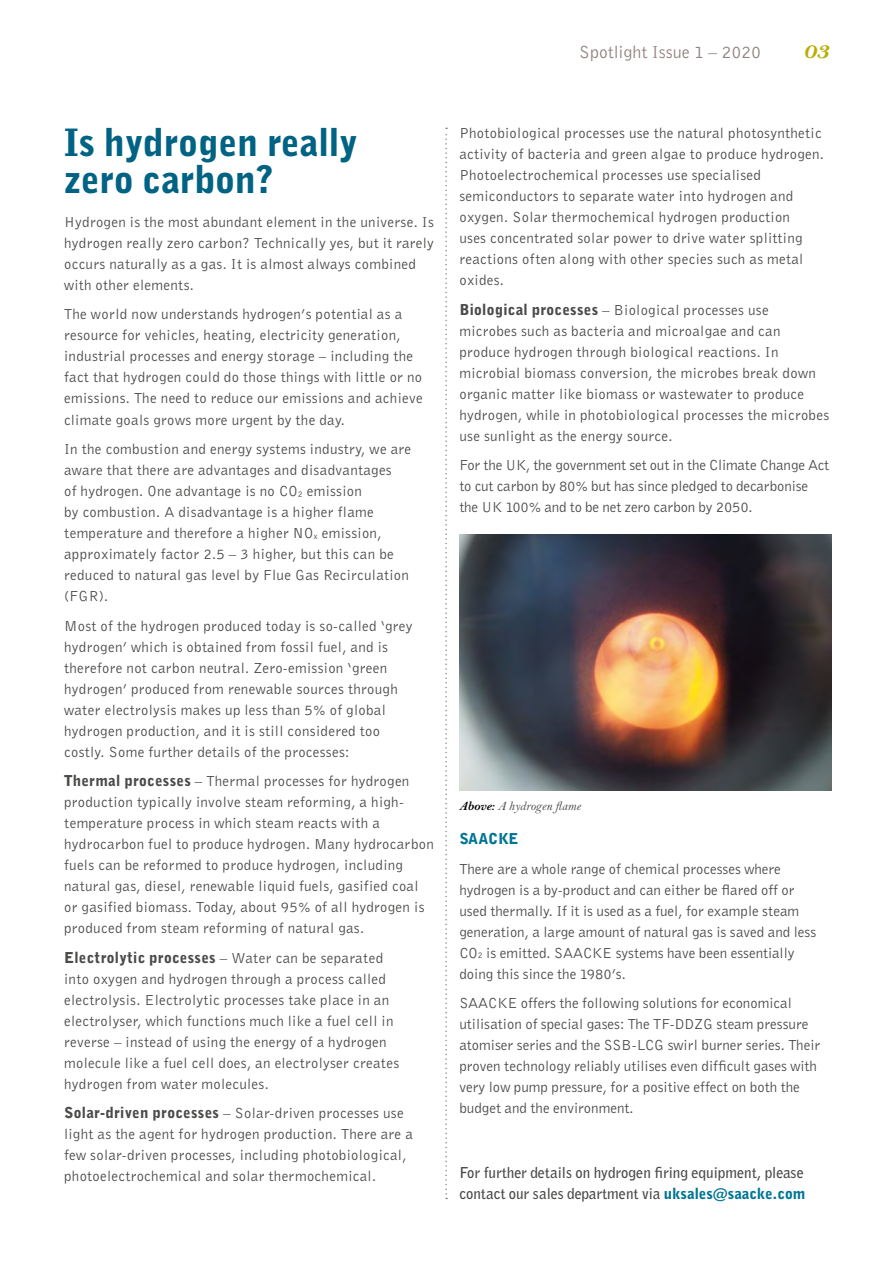
<style>
.page{position:relative;width:893px;height:1263px;background:#fff}
.page>*{position:absolute;margin:0;border:0;box-sizing:border-box;transform-origin:0 0}
.t1{font:900 37.5px/37.5px "Bell Gothic";color:#006384}
.t2{font:italic 700 24px "Bell MT Std";color:#b8ac00}
.t3{font:18px "Bell Gothic";color:#90837f}
.t4{font:15px/21px "Bell Gothic";letter-spacing:.02em;color:#4a4a49}
.t5{font:15px/21px "Bell Gothic";color:#4a4a49}
.t6{font:15px/21px "Bell Gothic";letter-spacing:-.01em;color:#4a4a49}
.t7{font:700 15px/21px "Bell Gothic";color:#4a4a49}
.t8{font:900 15px "Bell Gothic";letter-spacing:-.03em;color:#007594}
.t9{font:italic 12.75px "Bell MT Std";color:#4a4a49}
.s1{font-size:8.7px}
.s2{font-weight:900}
.s3{font-weight:700;color:#000}
.s4{font-weight:900;color:#007594}
</style>
<div class="page">
<svg style="left:445px;top:128px;width:2px;height:1071px"></svg>
<img style="left:459px;top:535px;width:372px;height:255px">
<p class="t3" style="left:579px;top:41px;width:184px">Spotlight Issue 1 – 2020</p>
<h2 class="t2" style="left:803px;top:37px;width:28px">03</h2>
<h1 class="t1" style="left:64px;top:124px;width:295px">Is hydrogen really zero carbon?</h1>
<p class="t4" style="left:64px;top:211px;width:371px">Hydrogen is the most abundant element in the universe. Is hydrogen really zero carbon? Technically yes, but it rarely occurs naturally as a gas. It is almost always combined with other elements.</p>
<p class="t4" style="left:64px;top:304px;width:360px">The world now understands hydrogen’s potential as a resource for vehicles, heating, electricity generation, industrial processes and energy storage – including the fact that hydrogen could do those things with little or no emissions. The need to reduce our emissions and achieve climate goals grows more urgent by the day.</p>
<p class="t4" style="left:64px;top:438px;width:349px">In the combustion and energy systems industry, we are aware that there are advantages and disadvantages<br>of hydrogen. One advantage is no CO<span class="s1">2</span> emission<br>by combustion. A disadvantage is a higher flame temperature and therefore a higher NO<span class="s1">x</span> emission, approximately factor 2.5 – 3 higher, but this can be reduced to natural gas level by Flue Gas Recirculation (FGR).</p>
<p class="t4" style="left:64px;top:615px;width:350px">Most of the hydrogen produced today is so-called ‘grey hydrogen’ which is obtained from fossil fuel, and is therefore not carbon neutral. Zero-emission ‘green hydrogen’ produced from renewable sources through water electrolysis makes up less than 5% of global hydrogen production, and it is still considered too costly. Some further details of the processes:</p>
<p class="t4" style="left:64px;top:770px;width:371px"><span class="s2">Thermal processes</span> – Thermal processes for hydrogen production typically involve steam reforming, a high&shy;temperature process in which steam reacts with a hydrocarbon fuel to produce hydrogen. Many hydrocarbon fuels can be reformed to produce hydrogen, including natural gas, diesel, renewable liquid fuels, gasified coal or gasified biomass. Today, about 95% of all hydrogen is produced from steam reforming of natural gas.</p>
<p class="t4" style="left:64px;top:947px;width:337px"><span class="s2">Electrolytic processes</span> – Water can be separated into oxygen and hydrogen through a process called electrolysis. Electrolytic processes take place in an electrolyser, which functions much like a fuel cell in reverse – instead of using the energy of a hydrogen molecule like a fuel cell does, an electrolyser creates hydrogen from water molecules.</p>
<p class="t4" style="left:64px;top:1102px;width:350px"><span class="s2">Solar-driven processes</span> – Solar-driven processes use light as the agent for hydrogen production. There are a few solar-driven processes, including photobiological, photoelectrochemical and solar thermochemical.</p>
<p class="t4" style="left:459px;top:122px;width:366px">Photobiological processes use the natural photosynthetic activity of bacteria and green algae to produce hydrogen.<br>Photoelectrochemical processes use specialised semiconductors to separate water into hydrogen and oxygen. Solar thermochemical hydrogen production<br>uses concentrated solar power to drive water splitting reactions often along with other species such as metal oxides.</p>
<p class="t4" style="left:459px;top:299px;width:371px"><span class="s2">Biological processes</span> – Biological processes use microbes such as bacteria and microalgae and can produce hydrogen through biological reactions. In microbial biomass conversion, the microbes break down organic matter like biomass or wastewater to produce hydrogen, while in photobiological processes the microbes use sunlight as the energy source.</p>
<p class="t6" style="left:459px;top:454px;width:371px">For the UK, the government set out in the Climate Change Act to cut carbon by 80% but has since pledged to decarbonise the UK 100% and to be net zero carbon by 2050.</p>
<p class="t9" style="left:459px;top:799px;width:123px"><span class="s3">Above:</span> A hydrogen flame</p>
<p class="t8" style="left:459px;top:829px;width:61px">SAACKE</p>
<p class="t5" style="left:459px;top:858px;width:358px">There are a whole range of chemical processes where hydrogen is a by-product and can either be flared off or used thermally. If it is used as a fuel, for example steam generation, a large amount of natural gas is saved and less CO<span class="s1">2</span> is emitted. SAACKE systems have been essentially doing this since the 1980’s.</p>
<p class="t5" style="left:459px;top:992px;width:362px">SAACKE offers the following solutions for economical utilisation of special gases: The TF-DDZG steam pressure atomiser series and the SSB-LCG swirl burner series. Their proven technology reliably utilises even difficult gases with very low pump pressure, for a positive effect on both the budget and the environment.</p>
<p class="t7" style="left:459px;top:1162px;width:347px">For further details on hydrogen firing equipment, please contact our sales department via <span class="s4">uksales@saacke.com</span></p>
</div>
